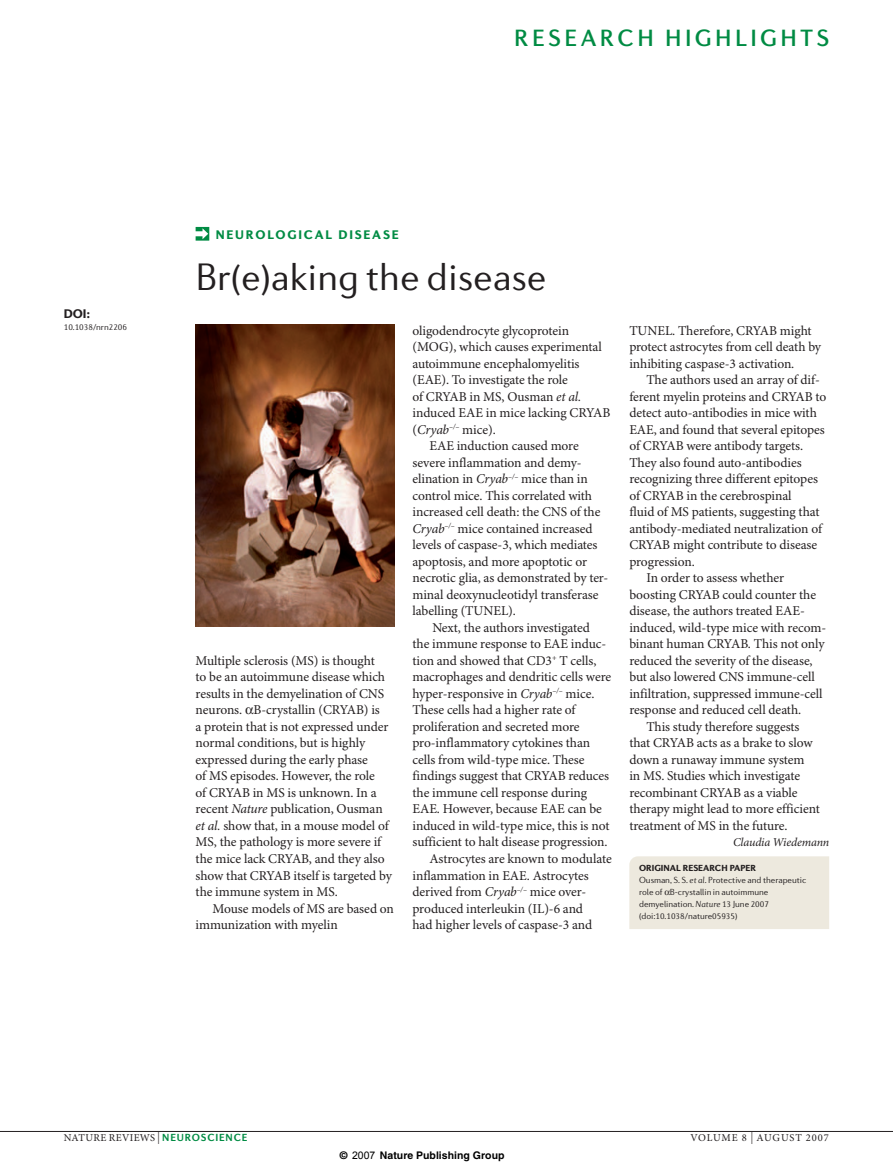
<style>
.page{position:relative;width:893px;height:1174px;background:#fff}
.page>*{position:absolute;margin:0;border:0;box-sizing:border-box;transform-origin:0 0}
.t1{font:300 39px "Diverda Sans LT Std";color:#231f20}
.t2{font:500 24px "Diverda Sans LT Std";letter-spacing:.14em;color:#008b43}
.t3{font:13.5px/16.5px "Minion Pro";letter-spacing:-.005em;color:#231f20}
.t4{font:900 12.75px "Diverda Sans LT Std";letter-spacing:.14em;color:#008b43}
.t5{font:900 12.75px "Diverda Sans LT Std";color:#231f20}
.t6{font:italic 12px "Minion Pro";letter-spacing:-.01em;color:#231f20}
.t7{font:10.5px "Minion Pro";letter-spacing:.03em;color:#231f20}
.t8{font:700 10.5px "Helvetica";color:#000}
.t9{font:10.5px "Minion Pro";letter-spacing:.08em;color:#231f20}
.t10{font:300 9px/12px "Diverda Sans LT Std";letter-spacing:-.005em;color:#231f20}
.s1{font-style:italic}
.s2{font-weight:900}
.s3{font-size:12px}
.s4{font-family:"Diverda Sans LT Std";font-weight:700;color:#008b43}
.s5{font-family:"Arial";font-weight:400}
</style>
<div class="page">
<hr style="left:0;top:1131px;width:893px;height:1px;background:#231f20">
<svg style="left:196px;top:227px;width:13px;height:14px"></svg>
<img style="left:196px;top:325px;width:199px;height:301px">
<div style="left:629px;top:856px;width:200px;height:73px;background:#ede9de"></div>
<h2 class="t2" style="left:514px;top:29px;width:316px">RESEARCH HIGHLIGHTS</h2>
<p class="t5" style="left:64px;top:309px;width:28px">DOI:</p>
<p class="t10" style="left:64px;top:322px;width:65px">10.1038/nrn2206</p>
<p class="t4" style="left:216px;top:230px;width:184px">NEUROLOGICAL DISEASE</p>
<h1 class="t1" style="left:196px;top:262px;width:352px">Br(e)aking the disease</h1>
<p class="t3" style="left:196px;top:653px;width:198px">Multiple sclerosis (MS) is thought<br>to be an autoimmune disease which results in the demyelination of CNS neurons. B-crystallin (CRYAB) is<br>a protein that is not expressed under normal conditions, but is highly expressed during the early phase<br>of MS episodes. However, the role<br>of CRYAB in MS is unknown. In a recent <span class="s1">Nature</span> publication, Ousman <span class="s1">et al.</span> show that, in a mouse model of MS, the pathology is more severe if the mice lack CRYAB, and they also show that CRYAB itself is targeted by the immune system in MS.</p>
<p class="t3" style="left:196px;top:901px;width:200px;text-indent:17px">Mouse models of MS are based on immunization with myelin</p>
<p class="t3" style="left:412px;top:323px;width:158px">oligodendrocyte glycoprotein</p>
<p class="t3" style="left:412px;top:340px;width:191px">(MOG), which causes experimental</p>
<p class="t3" style="left:412px;top:356px;width:169px">autoimmune encephalomyelitis</p>
<p class="t3" style="left:412px;top:373px;width:157px">(EAE). To investigate the role</p>
<p class="t3" style="left:412px;top:389px;width:170px">of CRYAB in MS, Ousman <span class="s1">et al.</span></p>
<p class="t3" style="left:412px;top:406px;width:200px">induced EAE in mice lacking CRYAB</p>
<p class="t3" style="left:412px;top:422px;width:85px">(<span class="s1">Cryab</span><sup>–/–</sup> mice).</p>
<p class="t3" style="left:429px;top:439px;width:151px">EAE induction caused more</p>
<p class="t3" style="left:412px;top:455px;width:171px">severe inflammation and demy-</p>
<p class="t3" style="left:412px;top:472px;width:177px">elination in <span class="s1">Cryab</span><sup>–/–</sup> mice than in</p>
<p class="t3" style="left:412px;top:488px;width:181px">control mice. This correlated with</p>
<p class="t3" style="left:412px;top:505px;width:189px">increased cell death: the CNS of the</p>
<p class="t3" style="left:412px;top:521px;width:182px"><span class="s1">Cryab</span><sup>–/–</sup> mice contained increased</p>
<p class="t3" style="left:412px;top:538px;width:187px">levels of caspase-3, which mediates</p>
<p class="t3" style="left:412px;top:554px;width:176px">apoptosis, and more apoptotic or</p>
<p class="t3" style="left:412px;top:571px;width:197px">necrotic glia, as demonstrated by ter-</p>
<p class="t3" style="left:412px;top:587px;width:188px">minal deoxynucleotidyl transferase</p>
<p class="t3" style="left:412px;top:604px;width:105px">labelling (TUNEL).</p>
<p class="t3" style="left:432px;top:620px;width:159px">Next, the authors investigated</p>
<p class="t3" style="left:412px;top:637px;width:195px">the immune response to EAE induc-</p>
<p class="t3" style="left:412px;top:653px;width:185px">tion and showed that CD3<sup>+</sup> T cells,</p>
<p class="t3" style="left:412px;top:670px;width:200px">macrophages and dendritic cells were</p>
<p class="t3" style="left:412px;top:686px;width:183px">hyper-responsive in <span class="s1">Cryab</span><sup>–/–</sup> mice.</p>
<p class="t3" style="left:412px;top:703px;width:165px">These cells had a higher rate of</p>
<p class="t3" style="left:412px;top:719px;width:169px">proliferation and secreted more</p>
<p class="t3" style="left:412px;top:736px;width:179px">pro-inflammatory cytokines than</p>
<p class="t3" style="left:412px;top:752px;width:174px">cells from wild-type mice. These</p>
<p class="t3" style="left:412px;top:769px;width:198px">findings suggest that CRYAB reduces</p>
<p class="t3" style="left:412px;top:785px;width:176px">the immune cell response during</p>
<p class="t3" style="left:412px;top:802px;width:191px">EAE. However, because EAE can be</p>
<p class="t3" style="left:412px;top:818px;width:198px">induced in wild-type mice, this is not</p>
<p class="t3" style="left:412px;top:835px;width:197px">sufficient to halt disease progression.</p>
<p class="t3" style="left:429px;top:851px;width:184px">Astrocytes are known to modulate</p>
<p class="t3" style="left:412px;top:868px;width:178px">inflammation in EAE. Astrocytes</p>
<p class="t3" style="left:412px;top:884px;width:175px">derived from <span class="s1">Cryab</span><sup>–/–</sup> mice over-</p>
<p class="t3" style="left:412px;top:901px;width:172px">produced interleukin (IL)-6 and</p>
<p class="t3" style="left:412px;top:917px;width:181px">had higher levels of caspase-3 and</p>
<p class="t3" style="left:629px;top:323px;width:193px">TUNEL. Therefore, CRYAB might protect astrocytes from cell death by inhibiting caspase-3 activation.</p>
<p class="t3" style="left:646px;top:373px;width:175px">The authors used an array of dif-</p>
<p class="t3" style="left:629px;top:389px;width:198px">ferent myelin proteins and CRYAB to</p>
<p class="t3" style="left:629px;top:406px;width:189px">detect auto-antibodies in mice with</p>
<p class="t3" style="left:629px;top:422px;width:197px">EAE, and found that several epitopes</p>
<p class="t3" style="left:629px;top:439px;width:175px">of CRYAB were antibody targets.</p>
<p class="t3" style="left:629px;top:455px;width:174px">They also found auto-antibodies</p>
<p class="t3" style="left:629px;top:472px;width:190px">recognizing three different epitopes</p>
<p class="t3" style="left:629px;top:488px;width:164px">of CRYAB in the cerebrospinal</p>
<p class="t3" style="left:629px;top:505px;width:192px">fluid of MS patients, suggesting that</p>
<p class="t3" style="left:629px;top:521px;width:194px">antibody-mediated neutralization of</p>
<p class="t3" style="left:629px;top:538px;width:190px">CRYAB might contribute to disease</p>
<p class="t3" style="left:629px;top:554px;width:67px">progression.</p>
<p class="t3" style="left:646px;top:571px;width:139px">In order to assess whether</p>
<p class="t3" style="left:629px;top:587px;width:188px">boosting CRYAB could counter the</p>
<p class="t3" style="left:629px;top:604px;width:177px">disease, the authors treated EAE-</p>
<p class="t3" style="left:629px;top:620px;width:198px">induced, wild-type mice with recom-</p>
<p class="t3" style="left:629px;top:637px;width:197px">binant human CRYAB. This not only</p>
<p class="t3" style="left:629px;top:653px;width:185px">reduced the severity of the disease,</p>
<p class="t3" style="left:629px;top:670px;width:187px">but also lowered CNS immune-cell</p>
<p class="t3" style="left:629px;top:686px;width:195px">infiltration, suppressed immune-cell</p>
<p class="t3" style="left:629px;top:703px;width:173px">response and reduced cell death.</p>
<p class="t3" style="left:646px;top:719px;width:155px">This study therefore suggests</p>
<p class="t3" style="left:629px;top:736px;width:185px">that CRYAB acts as a brake to slow</p>
<p class="t3" style="left:629px;top:752px;width:177px">down a runaway immune system</p>
<p class="t3" style="left:629px;top:769px;width:172px">in MS. Studies which investigate</p>
<p class="t3" style="left:629px;top:785px;width:170px">recombinant CRYAB as a viable</p>
<p class="t3" style="left:629px;top:802px;width:192px">therapy might lead to more efficient</p>
<p class="t3" style="left:629px;top:818px;width:160px">treatment of MS in the future.</p>
<p class="t6" style="left:733px;top:838px;width:98px">Claudia Wiedemann</p>
<p class="t10" style="left:639px;top:862px;width:169px"><span class="s2">ORIGINAL RESEARCH PAPER<br></span>Ousman, S. S. <span class="s1">et al</span>. Protective and therapeutic role of B-crystallin in autoimmune demyelination. <span class="s1">Nature</span> 13 June 2007 (doi:10.1038/nature05935)</p>
<p class="t7" style="left:64px;top:1133px;width:185px">NATURE REVIEWS <span class="s3">|</span> <span class="s4">NEUROSCIENCE</span></p>
<p class="t9" style="left:690px;top:1133px;width:140px">VOLUME 8 <span class="s3">|</span> AUGUST 2007</p>
<p class="t8" style="left:340px;top:1148px;width:166px">© <span class="s5">2007</span> Nature Publishing Group</p>
</div>
